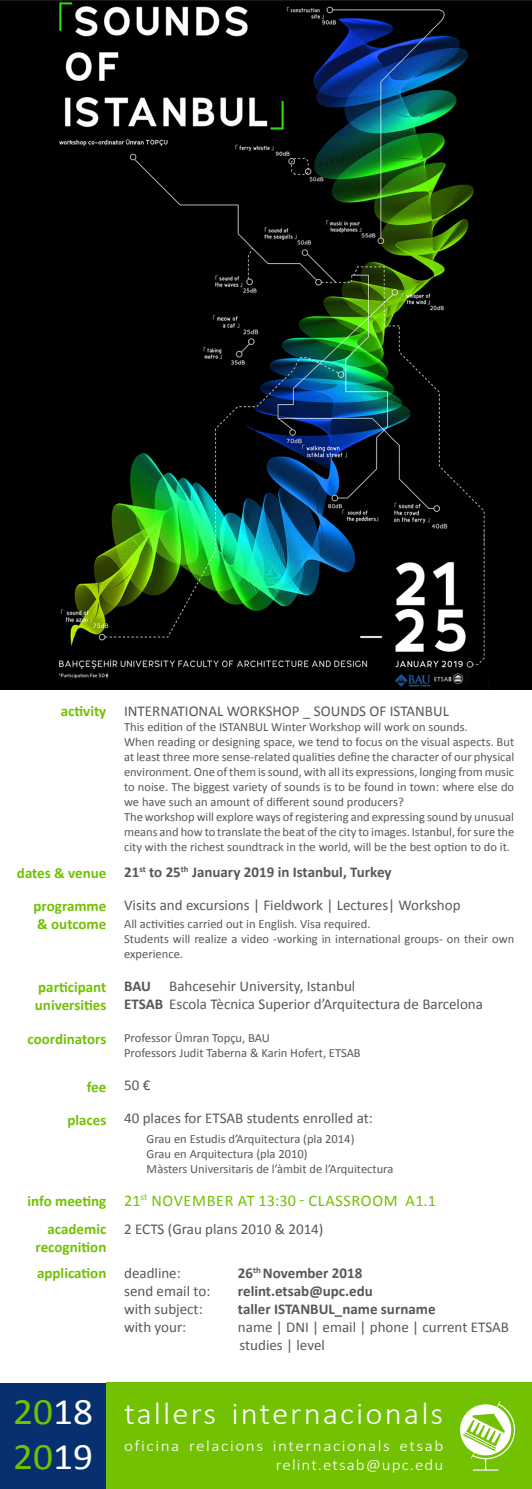
<style>
.page{position:relative;width:532px;height:1489px;background:#fff}
.page>*{position:absolute;margin:0;border:0;box-sizing:border-box;transform-origin:0 0}
.t1{font:37.5px "Calibri";color:#72c103;scale:1.05 1}
.t2{font:300 31.25px "Calibri";letter-spacing:.06em;color:#fff;scale:1.05 1}
.t3{font:16.25px "Calibri";letter-spacing:.04em;color:#72c103}
.t4{font:300 15.62px "Calibri";letter-spacing:.09em;color:#fff;scale:1.1 1}
.t5{font:300 15.62px "Calibri";letter-spacing:.06em;color:#fff;scale:1.09 1}
.t6{font:15px "Calibri";color:#57585a}
.t7{font:700 15px "Calibri";color:#72c103}
.t8{font:700 15px "Calibri";color:#57585a}
.t9{font:12.5px/15px "Calibri";color:#57585a;text-align:justify}
.s1{font-weight:700}
.s2{color:#fff}
</style>
<div class="page">
<div style="left:106px;top:1382px;width:425px;height:106px;background:#72c103"></div>
<div style="left:0;top:1382px;width:106px;height:106px;background:#073070"></div>
<img style="left:0;top:1px;width:531px;height:688px">
<img style="left:460px;top:1401px;width:56px;height:69px">
<hr style="left:0;top:0;width:531px;height:1px;background:#231f20">
<p class="t7" style="left:61px;top:701px;width:47px">activity</p>
<p class="t7" style="left:17px;top:863px;width:91px">dates &amp; venue</p>
<p class="t7" style="left:34px;top:896px;width:74px">programme</p>
<p class="t7" style="left:37px;top:914px;width:71px">&amp; outcome</p>
<p class="t7" style="left:38px;top:977px;width:70px">participant</p>
<p class="t7" style="left:35px;top:995px;width:73px">universities</p>
<p class="t7" style="left:28px;top:1028px;width:80px">coordinators</p>
<p class="t7" style="left:87px;top:1076px;width:21px">fee</p>
<p class="t7" style="left:67px;top:1109px;width:40px">places</p>
<p class="t7" style="left:28px;top:1190px;width:80px">info meeting</p>
<p class="t7" style="left:48px;top:1219px;width:60px">academic</p>
<p class="t7" style="left:36px;top:1237px;width:72px">recognition</p>
<p class="t7" style="left:37px;top:1263px;width:71px">application</p>
<p class="t6" style="left:124px;top:702px;width:326px">INTERNATIONAL WORKSHOP _ SOUNDS OF ISTANBUL</p>
<p class="t9" style="left:124px;top:719px;width:345px">This edition of the ISTANBUL Winter Workshop will work on sounds.</p>
<p class="t9" style="left:124px;top:734px;width:391px">When reading or designing space, we tend to focus on the visual aspects. But at least three more sense-related qualities define the character of our physical environment. One of them is sound, with all its expressions, longing from music to noise. The biggest variety of sounds is to be found in town: where else do we have such an amount of different sound producers?</p>
<p class="t9" style="left:124px;top:809px;width:391px">The workshop will explore ways of registering and expressing sound by unusual means and how to translate the beat of the city to images. Istanbul, for sure the city with the richest soundtrack in the world, will be the best option to do it.</p>
<p class="t8" style="left:124px;top:862px;width:269px">21<sup>st</sup> to 25<sup>th</sup> January 2019 in Istanbul, Turkey</p>
<p class="t6" style="left:124px;top:895px;width:338px">Visits and excursions | Fieldwork | Lectures| Workshop</p>
<p class="t9" style="left:124px;top:916px;width:248px">All activities carried out in English. Visa required.</p>
<p class="t9" style="left:124px;top:931px;width:391px">Students will realize a video -working in international groups- on their own experience.</p>
<p class="t6" style="left:124px;top:976px;width:233px"><span class="s1">BAU</span> Bahcesehir University, Istanbul</p>
<p class="t6" style="left:124px;top:994px;width:360px"><span class="s1">ETSAB</span> Escola Tècnica Superior d’Arquitectura de Barcelona</p>
<p class="t9" style="left:124px;top:1030px;width:147px">Professor Ümran Topçu, BAU</p>
<p class="t9" style="left:124px;top:1045px;width:238px">Professors Judit Taberna &amp; Karin Hofert, ETSAB</p>
<p class="t6" style="left:124px;top:1075px;width:28px">50 €</p>
<p class="t6" style="left:124px;top:1108px;width:250px">40 places for ETSAB students enrolled at:</p>
<p class="t9" style="left:147px;top:1130px;width:209px">Grau en Estudis d’Arquitectura (pla 2014)</p>
<p class="t9" style="left:147px;top:1145px;width:162px">Grau en Arquitectura (pla 2010)</p>
<p class="t9" style="left:147px;top:1160px;width:248px">Màsters Universitaris de l’àmbit de l’Arquitectura</p>
<p class="t3" style="left:124px;top:1189px;width:313px">21<sup>st</sup> NOVEMBER AT 13:30 - CLASSROOM A1.1</p>
<p class="t6" style="left:124px;top:1219px;width:201px">2 ECTS (Grau plans 2010 &amp; 2014)</p>
<p class="t6" style="left:124px;top:1263px;width:58px">deadline:</p>
<p class="t8" style="left:238px;top:1262px;width:126px">26<sup>th</sup> November 2018</p>
<p class="t6" style="left:124px;top:1281px;width:88px">send email to:</p>
<p class="t8" style="left:238px;top:1280px;width:136px">relint.etsab@upc.edu</p>
<p class="t6" style="left:124px;top:1299px;width:80px">with subject:</p>
<p class="t8" style="left:238px;top:1298px;width:199px">taller ISTANBUL_name surname</p>
<p class="t6" style="left:124px;top:1317px;width:64px">with your:</p>
<p class="t6" style="left:238px;top:1317px;width:272px">name | DNI | email | phone | current ETSAB</p>
<p class="t6" style="left:239px;top:1335px;width:87px">studies | level</p>
<p class="t1" style="left:13px;top:1387px;width:77px">20<span class="s2">18</span></p>
<p class="t1" style="left:13px;top:1432px;width:77px">20<span class="s2">19</span></p>
<p class="t2" style="left:124px;top:1393px;width:305px">tallers internacionals</p>
<p class="t4" style="left:124px;top:1435px;width:291px">oficina relacions internacionals etsab</p>
<p class="t5" style="left:276px;top:1454px;width:155px">relint.etsab@upc.edu</p>
</div>
